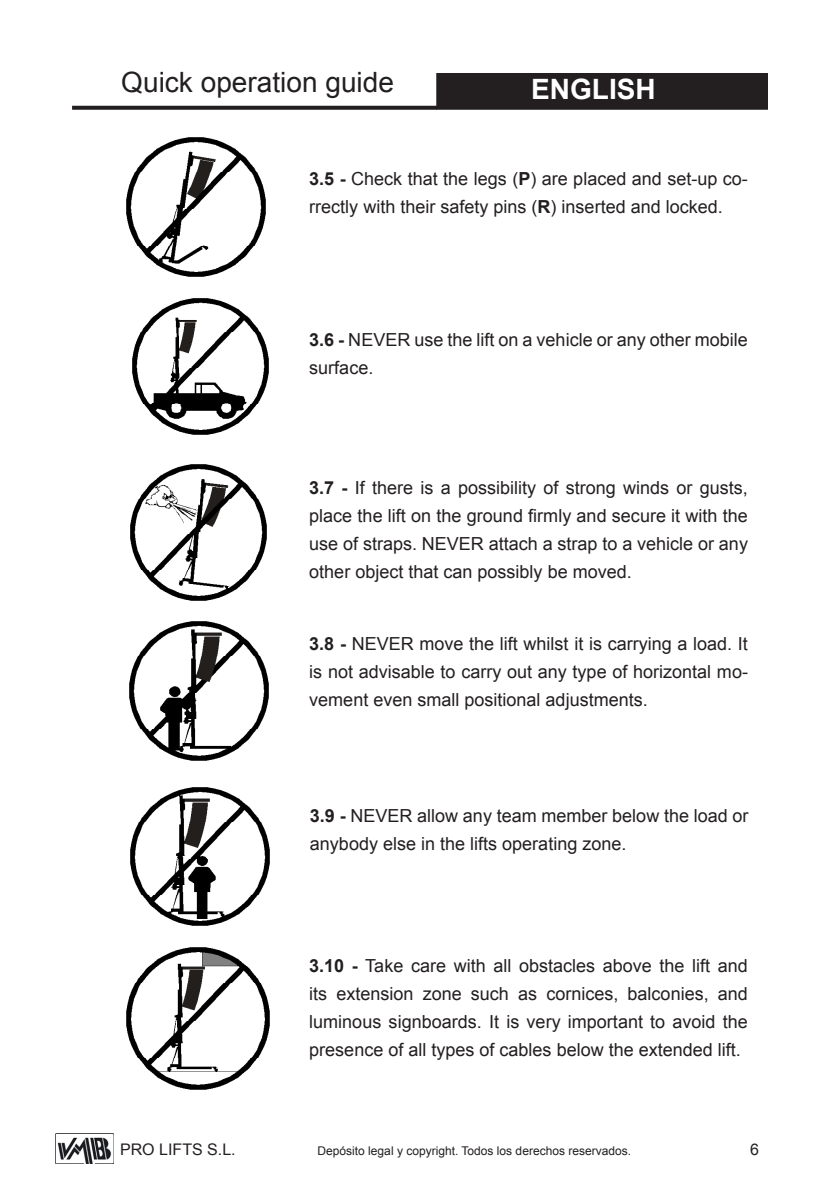
<style>
.page{position:relative;width:840px;height:1191px;background:#fff}
.page>*{position:absolute;margin:0;border:0;box-sizing:border-box;transform-origin:0 0}
.t1{font:28px "Arial";color:#231f20}
.t2{font:700 28px "Arial";color:#fff}
.t3{font:18px/28px "Arial";color:#231f20}
.t4{font:16px "Arial";color:#231f20}
.t5{font:12px "Arial";color:#231f20}
.s1{font-weight:700}
</style>
<div class="page">
<img style="left:55px;top:1133px;width:58px;height:30px">
<svg style="left:72px;top:106px;width:364px;height:4px"></svg>
<div style="left:437px;top:74px;width:330px;height:35px;background:#231f20"></div>
<div style="left:436px;top:73px;width:331px;height:37px;border:1px solid #231f20"></div>
<img style="left:126px;top:137px;width:140px;height:140px">
<img style="left:132px;top:298px;width:137px;height:137px">
<img style="left:130px;top:464px;width:137px;height:137px">
<img style="left:129px;top:621px;width:140px;height:140px">
<img style="left:130px;top:787px;width:140px;height:139px">
<img style="left:126px;top:947px;width:144px;height:143px">
<h1 class="t1" style="left:121px;top:64px;width:274px">Quick operation guide</h1>
<h1 class="t2" style="left:531px;top:71px;width:126px">ENGLISH</h1>
<p class="t3" style="left:309px;top:164px;width:440px"><span class="s1">3.5 -</span> Check that the legs (<span class="s1">P</span>) are placed and set-up co&shy;rrectly with their safety pins (<span class="s1">R</span>) inserted and locked.</p>
<p class="t3" style="left:309px;top:325px;width:440px"><span class="s1">3.6 -</span> NEVER use the lift on a vehicle or any other mobile surface.</p>
<p class="t3" style="left:309px;top:474px;width:440px;text-align:justify"><span class="s1">3.7 -</span> If there is a possibility of strong winds or gusts, place the lift on the ground firmly and secure it with the use of straps. NEVER attach a strap to a vehicle or any other object that can possibly be moved.</p>
<p class="t3" style="left:309px;top:629px;width:440px;text-align:justify"><span class="s1">3.8 -</span> NEVER move the lift whilst it is carrying a load. It is not advisable to carry out any type of horizontal mo&shy;vement even small positional adjustments.</p>
<p class="t3" style="left:310px;top:801px;width:440px"><span class="s1">3.9 -</span> NEVER allow any team member below the load or anybody else in the lifts operating zone.</p>
<p class="t3" style="left:309px;top:951px;width:440px;text-align:justify"><span class="s1">3.10 -</span> Take care with all obstacles above the lift and its extension zone such as cornices, balconies, and luminous signboards. It is very important to avoid the presence of all types of cables below the extended lift.</p>
<p class="t4" style="left:120px;top:1138px;width:117px">PRO LIFTS S.L.</p>
<p class="t5" style="left:317px;top:1143px;width:315px">Depósito legal y copyright. Todos los derechos reservados.</p>
<p class="t4" style="left:749px;top:1138px;width:10px">6</p>
</div>
